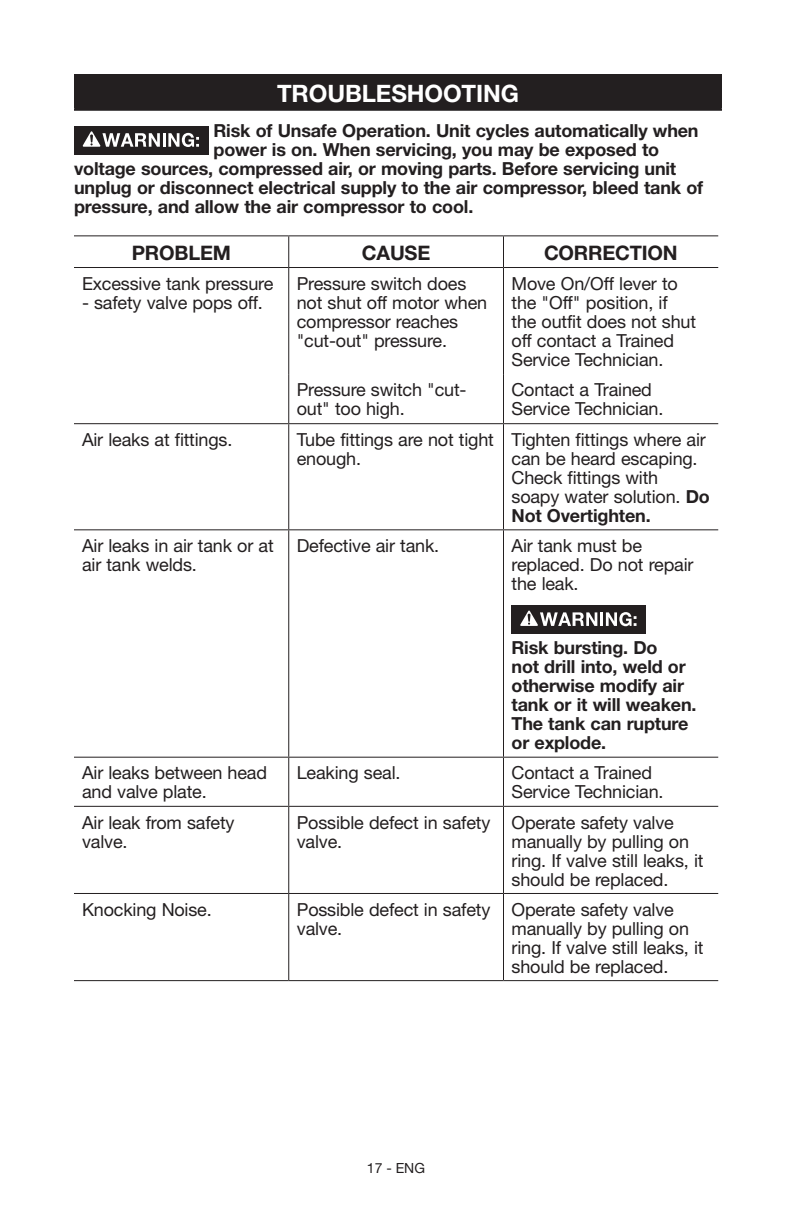
<style>
.page{position:relative;width:792px;height:1224px;background:#fff}
.page>*{position:absolute;margin:0;border:0;box-sizing:border-box;transform-origin:0 0}
.t1{font:700 24px "Helvetica Neue";letter-spacing:-.005em;color:#fff}
.t2{font:700 20px "Helvetica Neue";letter-spacing:-.01em;color:#231f20}
.t3{font:18px/19px "Helvetica Neue";letter-spacing:-.01em;color:#231f20}
.t4{font:700 18px/19px "Helvetica Neue";letter-spacing:-.01em;color:#231f20}
.t5{font:14px "Helvetica Neue";color:#231f20}
.s1{font-weight:700}
</style>
<div class="page">
<div style="left:75px;top:75px;width:646px;height:35px;background:#231f20"></div>
<hr style="left:74px;top:74px;width:648px;height:2px;background:#231f20">
<hr style="left:74px;top:76px;width:2px;height:33px;background:#231f20">
<hr style="left:720px;top:76px;width:2px;height:33px;background:#231f20">
<hr style="left:74px;top:109px;width:648px;height:2px;background:#231f20">
<div style="left:74px;top:126px;width:134px;height:29px;background:#231f20"></div>
<svg style="left:83px;top:131px;width:77px;height:16px"></svg>
<hr style="left:163px;top:133px;width:3px;height:14px;background:#fff">
<svg style="left:168px;top:133px;width:31px;height:14px"></svg>
<hr style="left:289px;top:235px;width:215px;height:1px;background:#231f20">
<hr style="left:289px;top:267px;width:215px;height:1px;background:#231f20">
<hr style="left:289px;top:423px;width:215px;height:1px;background:#231f20">
<hr style="left:289px;top:529px;width:215px;height:1px;background:#231f20">
<hr style="left:289px;top:757px;width:215px;height:1px;background:#231f20">
<hr style="left:289px;top:806px;width:215px;height:1px;background:#231f20">
<hr style="left:289px;top:893px;width:215px;height:1px;background:#231f20">
<hr style="left:289px;top:980px;width:215px;height:1px;background:#231f20">
<hr style="left:74px;top:235px;width:215px;height:1px;background:#231f20">
<hr style="left:288px;top:236px;width:1px;height:31px;background:#231f20">
<hr style="left:74px;top:267px;width:215px;height:1px;background:#231f20">
<hr style="left:288px;top:268px;width:1px;height:106px;background:#231f20">
<hr style="left:288px;top:374px;width:1px;height:49px;background:#231f20">
<hr style="left:74px;top:423px;width:215px;height:1px;background:#231f20">
<hr style="left:288px;top:424px;width:1px;height:105px;background:#231f20">
<hr style="left:74px;top:529px;width:215px;height:1px;background:#231f20">
<hr style="left:288px;top:530px;width:1px;height:227px;background:#231f20">
<hr style="left:74px;top:757px;width:215px;height:1px;background:#231f20">
<hr style="left:288px;top:758px;width:1px;height:48px;background:#231f20">
<hr style="left:74px;top:806px;width:215px;height:1px;background:#231f20">
<hr style="left:288px;top:807px;width:1px;height:86px;background:#231f20">
<hr style="left:74px;top:893px;width:215px;height:1px;background:#231f20">
<hr style="left:288px;top:894px;width:1px;height:86px;background:#231f20">
<hr style="left:74px;top:980px;width:215px;height:1px;background:#231f20">
<hr style="left:504px;top:235px;width:214px;height:1px;background:#231f20">
<hr style="left:503px;top:236px;width:1px;height:31px;background:#231f20">
<hr style="left:504px;top:267px;width:214px;height:1px;background:#231f20">
<hr style="left:503px;top:268px;width:1px;height:106px;background:#231f20">
<hr style="left:503px;top:374px;width:1px;height:49px;background:#231f20">
<hr style="left:504px;top:423px;width:214px;height:1px;background:#231f20">
<hr style="left:503px;top:424px;width:1px;height:105px;background:#231f20">
<hr style="left:504px;top:529px;width:214px;height:1px;background:#231f20">
<hr style="left:503px;top:530px;width:1px;height:227px;background:#231f20">
<hr style="left:504px;top:757px;width:214px;height:1px;background:#231f20">
<hr style="left:503px;top:758px;width:1px;height:48px;background:#231f20">
<hr style="left:504px;top:806px;width:214px;height:1px;background:#231f20">
<hr style="left:503px;top:807px;width:1px;height:86px;background:#231f20">
<hr style="left:504px;top:893px;width:214px;height:1px;background:#231f20">
<hr style="left:503px;top:894px;width:1px;height:86px;background:#231f20">
<hr style="left:504px;top:980px;width:214px;height:1px;background:#231f20">
<div style="left:511px;top:605px;width:135px;height:29px;background:#231f20"></div>
<svg style="left:520px;top:611px;width:77px;height:15px"></svg>
<hr style="left:600px;top:612px;width:3px;height:14px;background:#fff">
<svg style="left:606px;top:612px;width:31px;height:14px"></svg>
<h1 class="t1" style="left:277px;top:78px;width:243px">TROUBLESHOOTING</h1>
<p class="t4" style="left:213px;top:121px;width:487px">Risk of Unsafe Operation. Unit cycles automatically when</p>
<p class="t4" style="left:214px;top:140px;width:447px">power is on. When servicing, you may be exposed to</p>
<p class="t4" style="left:74px;top:159px;width:604px">voltage sources, compressed air, or moving parts. Before servicing unit</p>
<p class="t4" style="left:74px;top:178px;width:631px">unplug or disconnect electrical supply to the air compressor, bleed tank of</p>
<p class="t4" style="left:74px;top:197px;width:401px">pressure, and allow the air compressor to cool.</p>
<p class="t2" style="left:132px;top:240px;width:101px">PROBLEM</p>
<p class="t2" style="left:362px;top:240px;width:70px">CAUSE</p>
<p class="t2" style="left:544px;top:240px;width:45px">CORRE</p>
<p class="t2" style="left:615px;top:240px;width:64px">CTION</p>
<p class="t3" style="left:82px;top:274px;width:193px">Excessive tank pressure</p>
<p class="t3" style="left:82px;top:293px;width:182px">- safety valve pops off.</p>
<p class="t3" style="left:297px;top:274px;width:192px">Pressure switch does not shut off motor when compressor reaches "cut-out" pressure.</p>
<p class="t3" style="left:512px;top:274px;width:186px">Move On/Off lever to the "Off" position, if the outfit does not shut off contact a Trained<br>Service Technician.</p>
<p class="t3" style="left:297px;top:380px;width:171px">Pressure switch "cut&shy;out" too high.</p>
<p class="t3" style="left:512px;top:380px;width:153px">Contact a Trained<br>Service Technician.</p>
<p class="t3" style="left:82px;top:430px;width:152px">Air leaks at fittings.</p>
<p class="t3" style="left:297px;top:430px;width:199px">Tube fittings are not tight enough.</p>
<p class="t3" style="left:512px;top:430px;width:200px">Tighten fittings where air can be heard escaping.<br>Check fittings with soapy water solution. <span class="s1">Do<br>Not Overtighten.</span></p>
<p class="t3" style="left:82px;top:536px;width:193px">Air leaks in air tank or at air tank welds.</p>
<p class="t3" style="left:297px;top:536px;width:144px">Defective air tank.</p>
<p class="t3" style="left:512px;top:536px;width:183px">Air tank must be replaced. Do not repair the leak.</p>
<p class="t4" style="left:512px;top:638px;width:187px">Risk bursting. Do<br>not drill into, weld or otherwise modify air tank or it will weaken.<br>The tank can rupture or explode.</p>
<p class="t3" style="left:82px;top:763px;width:187px">Air leaks between head and valve plate.</p>
<p class="t3" style="left:297px;top:763px;width:105px">Leaking seal.</p>
<p class="t3" style="left:512px;top:763px;width:153px">Contact a Trained<br>Service Technician.</p>
<p class="t3" style="left:82px;top:812px;width:154px">Air leak from safety valve.</p>
<p class="t3" style="left:297px;top:812px;width:195px">Possible defect in safety valve.</p>
<p class="t3" style="left:512px;top:812px;width:193px">Operate safety valve manually by pulling on ring. If valve still leaks, it should be replaced.</p>
<p class="t3" style="left:82px;top:900px;width:131px">Knocking Noise.</p>
<p class="t3" style="left:297px;top:900px;width:195px">Possible defect in safety valve.</p>
<p class="t3" style="left:512px;top:900px;width:193px">Operate safety valve manually by pulling on ring. If valve still leaks, it should be replaced.</p>
<p class="t5" style="left:367px;top:1160px;width:60px">17 - ENG</p>
</div>
